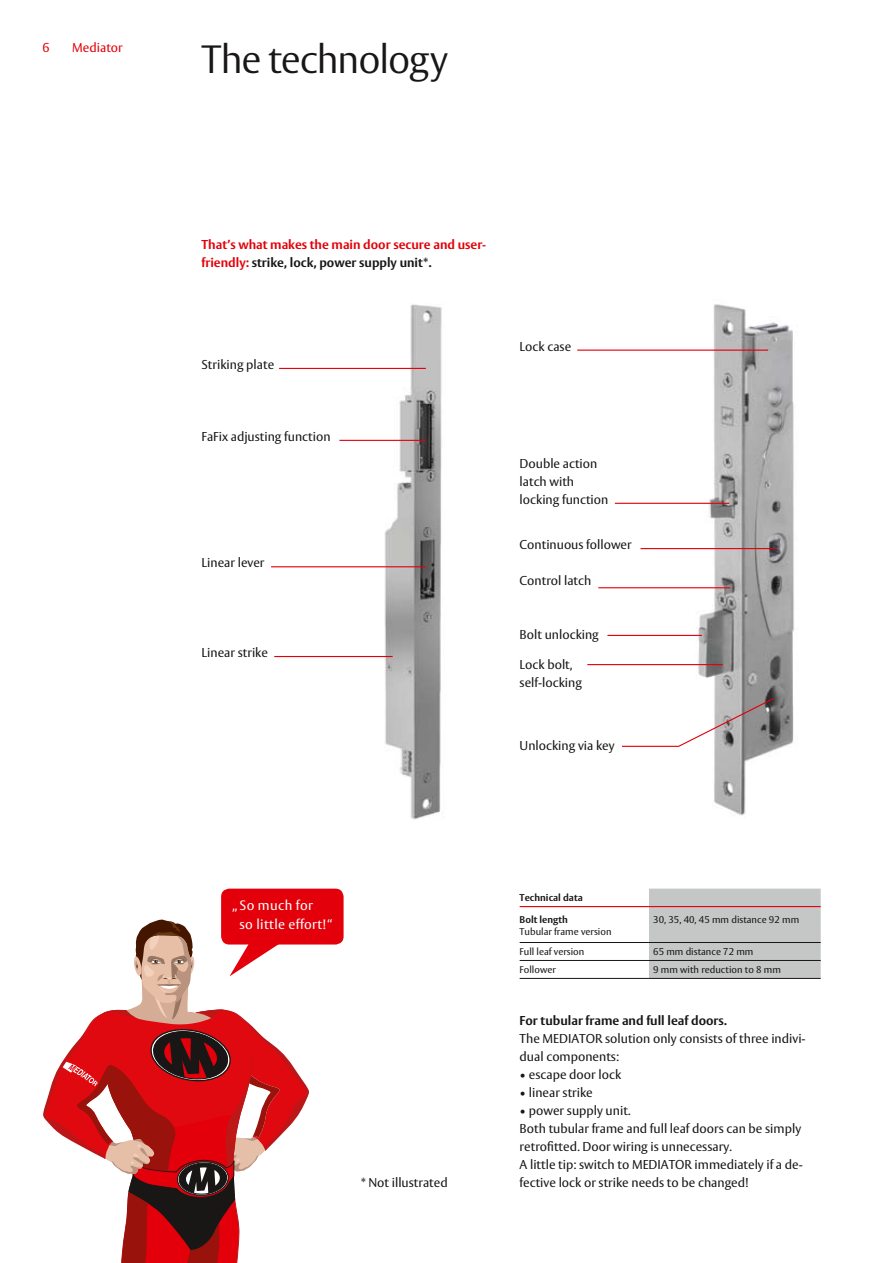
<style>
.page{position:relative;width:893px;height:1263px;background:#fff}
.page>*{position:absolute;margin:0;border:0;box-sizing:border-box;transform-origin:0 0}
.t1{font:300 39px "ASSA Vesta";letter-spacing:-.03em;color:#181716}
.t2{font:13.5px/19.5px "ASSA Vesta";letter-spacing:.025em;color:#fff}
.t3{font:12.75px/18px "ASSA Vesta";color:#181716}
.t4{font:700 12.75px/18px "ASSA Vesta";color:#e3000a}
.t5{font:700 12.75px "ASSA Vesta";color:#181716}
.t6{font:12.75px "ASSA Vesta";color:#e3000a}
.t7{font:9.75px "ASSA Vesta";color:#181716}
.t8{font:700 9.75px/21.3px "ASSA Vesta";color:#181716}
.s1{color:#181716}
</style>
<div class="page">
<img style="left:686px;top:304px;width:108px;height:512px">
<img style="left:378px;top:304px;width:64px;height:516px">
<hr style="left:577px;top:350px;width:191px;height:1px;background:#e3000a">
<hr style="left:279px;top:368px;width:147px;height:1px;background:#e3000a">
<hr style="left:339px;top:440px;width:87px;height:1px;background:#e3000a">
<hr style="left:271px;top:566px;width:155px;height:1px;background:#e3000a">
<hr style="left:274px;top:656px;width:119px;height:1px;background:#e3000a">
<hr style="left:615px;top:503px;width:114px;height:1px;background:#e3000a">
<hr style="left:640px;top:548px;width:136px;height:1px;background:#e3000a">
<hr style="left:598px;top:587px;width:132px;height:1px;background:#e3000a">
<hr style="left:607px;top:635px;width:95px;height:1px;background:#e3000a">
<hr style="left:587px;top:664px;width:136px;height:1px;background:#e3000a">
<svg style="left:622px;top:697px;width:153px;height:50px"></svg>
<div style="left:649px;top:889px;width:172px;height:89px;background:#c5c6c6"></div>
<hr style="left:520px;top:942px;width:129px;height:1px;background:#181716">
<hr style="left:520px;top:960px;width:129px;height:1px;background:#181716">
<hr style="left:649px;top:942px;width:172px;height:1px;background:#181716">
<hr style="left:649px;top:960px;width:172px;height:1px;background:#181716">
<hr style="left:520px;top:906px;width:129px;height:1px;background:#e3000a">
<hr style="left:649px;top:906px;width:172px;height:1px;background:#e3000a">
<hr style="left:520px;top:978px;width:129px;height:1px;background:#181716">
<hr style="left:649px;top:978px;width:172px;height:1px;background:#181716">
<div style="left:221px;top:889px;width:123px;height:55px;background:#e3000a;border-radius:8px"></div>
<svg style="left:43px;top:919px;width:266px;height:344px"></svg>
<p class="t6" style="left:72px;top:40px;width:52px">Mediator</p>
<h1 class="t1" style="left:202px;top:36px;width:248px">The technology</h1>
<p class="t4" style="left:202px;top:236px;width:286px">That’s what makes the main door secure and user&shy;friendly: <span class="s1">strike, lock, power supply unit*.</span></p>
<p class="t3" style="left:202px;top:356px;width:74px">Striking plate</p>
<p class="t3" style="left:202px;top:428px;width:131px">FaFix adjusting function</p>
<p class="t3" style="left:202px;top:554px;width:65px">Linear lever</p>
<p class="t3" style="left:202px;top:644px;width:68px">Linear strike</p>
<p class="t3" style="left:520px;top:338px;width:53px">Lock case</p>
<p class="t3" style="left:520px;top:455px;width:90px">Double action latch with locking function</p>
<p class="t3" style="left:520px;top:536px;width:114px">Continuous follower</p>
<p class="t3" style="left:520px;top:572px;width:73px">Control latch</p>
<p class="t3" style="left:520px;top:626px;width:81px">Bolt unlocking</p>
<p class="t3" style="left:520px;top:656px;width:64px">Lock bolt, self-locking</p>
<p class="t3" style="left:520px;top:737px;width:96px">Unlocking via key</p>
<p class="t2" style="left:240px;top:896px;width:95px;text-indent:-8px">„So much for<br>so little effort!“</p>
<p class="t3" style="left:361px;top:1173px;width:89px">* Not illustrated</p>
<p class="t8" style="left:520px;top:888px;width:65px">Technical data<br>Bolt length</p>
<p class="t7" style="left:520px;top:925px;width:93px">Tubular frame version</p>
<p class="t7" style="left:653px;top:913px;width:147px">30, 35, 40, 45 mm distance 92 mm</p>
<p class="t7" style="left:520px;top:946px;width:66px">Full leaf version</p>
<p class="t7" style="left:653px;top:946px;width:102px">65 mm distance 72 mm</p>
<p class="t7" style="left:520px;top:964px;width:38px">Follower</p>
<p class="t7" style="left:653px;top:964px;width:129px">9 mm with reduction to 8 mm</p>
<p class="t5" style="left:520px;top:1012px;width:209px">For tubular frame and full leaf doors.</p>
<p class="t3" style="left:520px;top:1029px;width:288px">The MEDIATOR solution only consists of three indivi&shy;dual compo-nents:</p>
<p class="t3" style="left:520px;top:1065px;width:103px">• escape door lock</p>
<p class="t3" style="left:520px;top:1083px;width:75px">• linear strike</p>
<p class="t3" style="left:520px;top:1101px;width:285px">• power supply unit.<br>Both tubular frame and full leaf doors can be simply retrofitted. Door wiring is unnecessary.<br>A little tip: switch to MEDIATOR immediately if a de&shy;fective lock or strike needs to be changed!</p>
</div>
